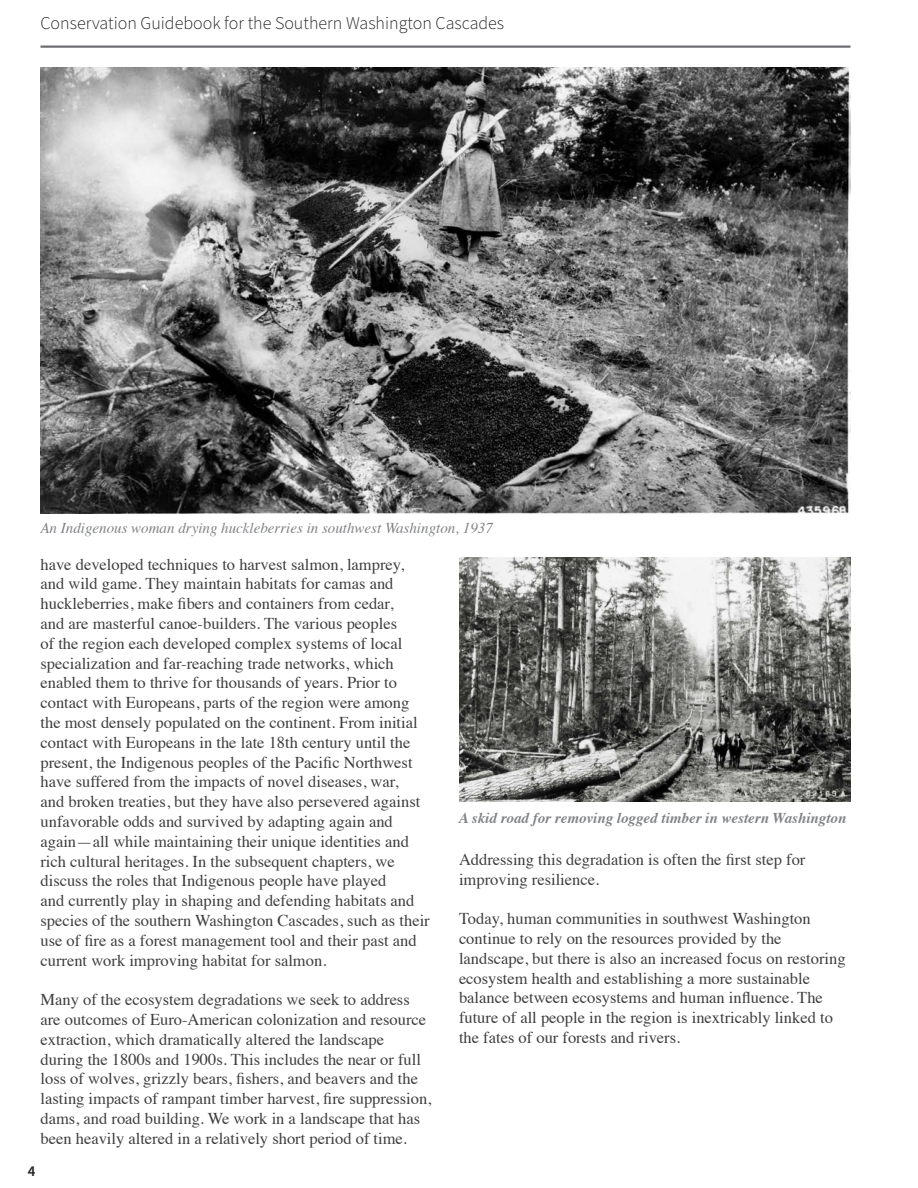
<style>
.page{position:relative;width:918px;height:1188px;background:#fff}
.page>*{position:absolute;margin:0;border:0;box-sizing:border-box;transform-origin:0 0}
.t1{font:300 18px "Source Sans Pro";color:#231f20}
.t2{font:16.5px/19.8px "Times";color:#3e3e3f}
.t3{font:italic 15px "Times";color:#808285}
.t4{font:italic 700 15px "Times";color:#808285}
.t5{font:600 15px "Source Sans Pro";color:#231f20}
</style>
<div class="page">
<hr style="left:40px;top:45px;width:810px;height:3px;background:#6c6d70">
<img style="left:40px;top:68px;width:810px;height:446px">
<img style="left:459px;top:557px;width:391px;height:245px">
<p class="t1" style="left:40px;top:11px;width:465px">Conservation Guidebook for the Southern Washington Cascades</p>
<p class="t3" style="left:40px;top:515px;width:454px">An Indigenous woman drying huckleberries in southwest Washington, 1937</p>
<p class="t2" style="left:40px;top:553px;width:391px">have developed techniques to harvest salmon, lamprey, and wild game. They maintain habitats for camas and huckleberries, make fibers and containers from cedar,<br>and are masterful canoe-builders. The various peoples<br>of the region each developed complex systems of local specialization and far-reaching trade networks, which enabled them to thrive for thousands of years. Prior to contact with Europeans, parts of the region were among the most densely populated on the continent. From initial contact with Europeans in the late 18th century until the present, the Indigenous peoples of the Pacific Northwest have suffered from the impacts of novel diseases, war,<br>and broken treaties, but they have also persevered against unfavorable odds and survived by adapting again and again—all while maintaining their unique identities and rich cultural heritages. In the subsequent chapters, we discuss the roles that Indigenous people have played<br>and currently play in shaping and defending habitats and species of the southern Washington Cascades, such as their use of fire as a forest management tool and their past and current work improving habitat for salmon.</p>
<p class="t2" style="left:40px;top:988px;width:392px">Many of the ecosystem degradations we seek to address are outcomes of Euro-American colonization and resource extraction, which dramatically altered the landscape<br>during the 1800s and 1900s. This includes the near or full loss of wolves, grizzly bears, fishers, and beavers and the lasting impacts of rampant timber harvest, fire suppression, dams, and road building. We work in a landscape that has been heavily altered in a relatively short period of time.</p>
<p class="t5" style="left:28px;top:1161px;width:9px">4</p>
<p class="t4" style="left:459px;top:804px;width:389px">A skid road for removing logged timber in western Washington</p>
<p class="t2" style="left:459px;top:848px;width:348px">Addressing this degradation is often the first step for improving resilience.</p>
<p class="t2" style="left:459px;top:907px;width:388px">Today, human communities in southwest Washington continue to rely on the resources provided by the landscape, but there is also an increased focus on restoring ecosystem health and establishing a more sustainable balance between ecosystems and human influence. The future of all people in the region is inextricably linked to the fates of our forests and rivers.</p>
</div>
